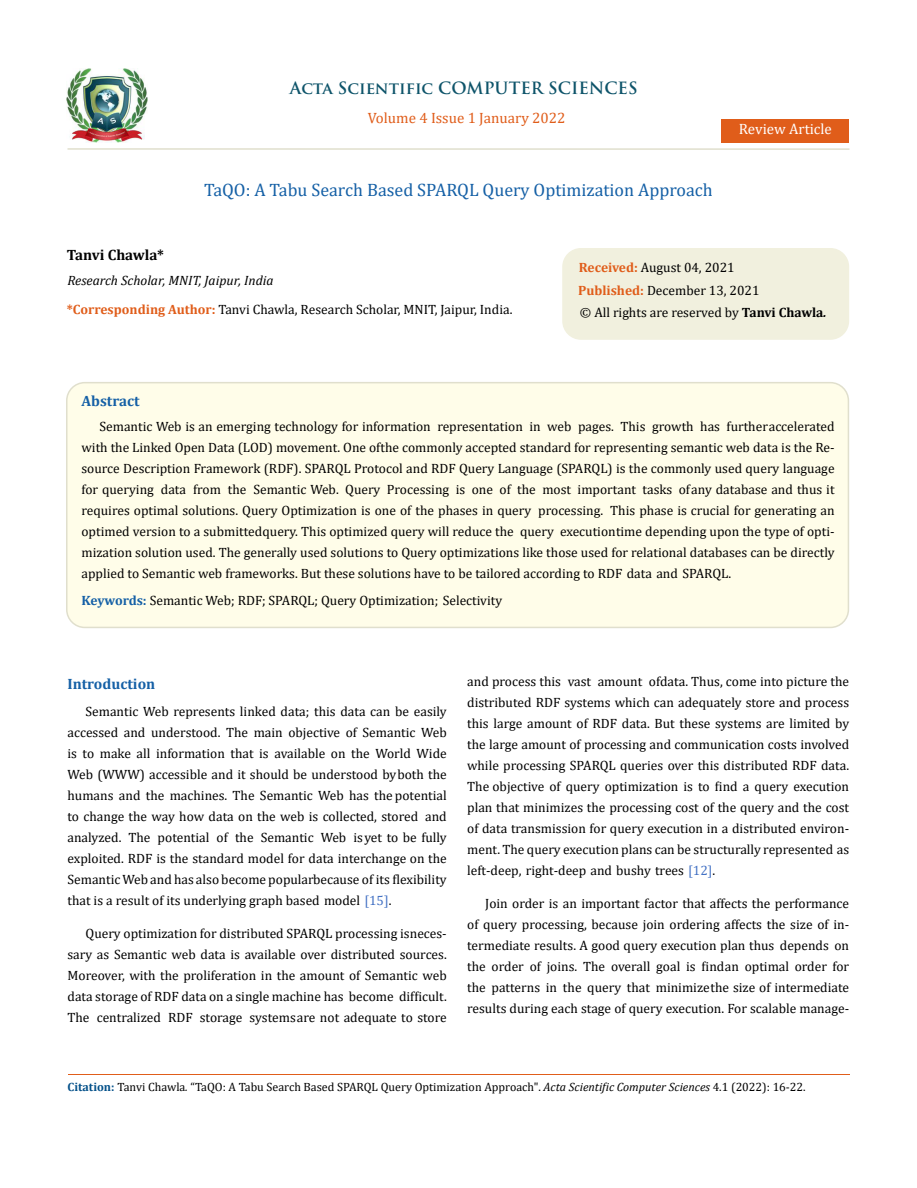
<style>
.page{position:relative;width:917px;height:1188px;background:#fff}
.page>*{position:absolute;margin:0;border:0;box-sizing:border-box;transform-origin:0 0}
.t1{font:18px "Cambria";color:#1560a6}
.t2{font:700 16.5px "Trajan Pro";color:#0e546a}
.t3{font:15px "Cambria";color:#e05d1a}
.t4{font:700 15px "Cambria";color:#1560a6}
.t5{font:15px "Cambria";color:#fff}
.t6{font:700 15px "Cambria";color:#000}
.t7{font:13.5px/21px "Cambria";color:#000;text-align:justify}
.t8{font:12px "Cambria";color:#000}
.s1{font-style:italic}
.s2{font-weight:700;color:#e05d1a}
.s3{font-weight:700}
.s4{font-weight:700;font-style:italic}
.s5{font-weight:700;color:#1560a6}
.s6{color:#4472c4}
.s7{font-weight:700;color:#035089}
</style>
<div class="page">
<img style="left:67px;top:68px;width:80px;height:74px">
<div style="left:721px;top:119px;width:128px;height:23px;background:#e05d1a"></div>
<div style="left:563px;top:249px;width:285px;height:90px;background:#f1f0de;border-radius:18px"></div>
<div style="left:562px;top:248px;width:287px;height:92px;border:2px solid #f1f0de;border-radius:18px"></div>
<div style="left:67px;top:383px;width:781px;height:244px;background:#fffde9;border-radius:18px"></div>
<div style="left:66px;top:382px;width:783px;height:246px;border:2px solid #e0dfcd;border-radius:18px"></div>
<hr style="left:68px;top:1075px;width:781px;height:1px;background:#e05d1a">
<hr style="left:67px;top:148px;width:782px;height:2px;background:#e0dfcd">
<p class="t2" style="left:290px;top:77px;width:349px">Acta Scientific COMPUTER SCIENCES</p>
<p class="t3" style="left:368px;top:109px;width:199px">Volume 4 Issue 1 January 2022</p>
<h1 class="t1" style="left:204px;top:180px;width:510px">TaQO: A Tabu Search Based SPARQL Query Optimization Approach</h1>
<p class="t5" style="left:739px;top:120px;width:94px">Review Article</p>
<p class="t6" style="left:67px;top:245px;width:99px">Tanvi Chawla*</p>
<p class="t7" style="left:67px;top:266px;width:447px;line-height:29px"><span class="s1">Research Scholar, MNIT, Jaipur, India<br></span><span class="s2">*Corresponding Author:</span> Tanvi Chawla, Research Scholar, MNIT, Jaipur, India.</p>
<p class="t7" style="left:578px;top:256px;width:183px;line-height:23px"><span class="s2">Received:</span> August 04, 2021<br><span class="s2">Published:</span> December 13, 2021</p>
<p class="t7" style="left:580px;top:301px;width:248px">© All rights are reserved by <span class="s3">Tanvi Chawla</span><span class="s4">.</span></p>
<p class="t4" style="left:81px;top:390px;width:60px">Abstract</p>
<p class="t7" style="left:81px;top:416px;width:754px;text-indent:18px">Semantic Web is an emerging technology for information representation in web pages. This growth has further accelerated with the Linked Open Data (LOD) movement. One of the commonly accepted standard for representing semantic web data is the Re&shy;source Description Framework (RDF). SPARQL Protocol and RDF Query Language (SPARQL) is the commonly used query language for querying data from the Semantic Web. Query Processing is one of the most important tasks of any database and thus it requires optimal solutions. Query Optimization is one of the phases in query processing. This phase is crucial for generating an optimed version to a submitted query. This optimized query will reduce the query execution time depending upon the type of opti&shy;mization solution used. The generally used solutions to Query optimizations like those used for relational databases can be directly applied to Semantic web frameworks. But these solutions have to be tailored according to RDF data and SPARQL.</p>
<p class="t7" style="left:81px;top:590px;width:422px"><span class="s5">Keywords:</span> Semantic Web; RDF; SPARQL; Query Optimization; Selectivity</p>
<p class="t4" style="left:67px;top:673px;width:89px">Introduction</p>
<p class="t7" style="left:67px;top:701px;width:381px;text-indent:18px">Semantic Web represents linked data; this data can be easily accessed and understood. The main objective of Semantic Web is to make all information that is available on the World Wide Web (WWW) accessible and it should be understood by both the humans and the machines. The Semantic Web has the potential to change the way how data on the web is collected, stored and analyzed. The potential of the Semantic Web is yet to be fully exploited. RDF is the standard model for data interchange on the Semantic Web and has also become popular because of its flexibility that is a result of its underlying graph based model <span class="s6">[15]</span>.</p>
<p class="t7" style="left:67px;top:923px;width:381px;text-indent:18px">Query optimization for distributed SPARQL processing is neces&shy;sary as Semantic web data is available over distributed sources.<br>Moreover, with the proliferation in the amount of Semantic web data storage of RDF data on a single machine has become difficult.<br>The centralized RDF storage systems are not adequate to store</p>
<p class="t7" style="left:467px;top:670px;width:383px">and process this vast amount of data. Thus, come into picture the distributed RDF systems which can adequately store and process this large amount of RDF data. But these systems are limited by the large amount of processing and communication costs involved while processing SPARQL queries over this distributed RDF data.<br>The objective of query optimization is to find a query execution plan that minimizes the processing cost of the query and the cost of data transmission for query execution in a distributed environ&shy;ment. The query execution plans can be structurally represented as left-deep, right-deep and bushy trees <span class="s6">[12]</span>.</p>
<p class="t7" style="left:467px;top:892px;width:383px;text-indent:18px">Join order is an important factor that affects the performance of query processing, because join ordering affects the size of in&shy;termediate results. A good query execution plan thus depends on the order of joins. The overall goal is find an optimal order for the patterns in the query that minimize the size of intermediate results during each stage of query execution. For scalable manage-</p>
<p class="t8" style="left:68px;top:1080px;width:739px"><span class="s7">Citation:</span> Tanvi Chawla<span class="s1">.</span> “TaQO: A Tabu Search Based SPARQL Query Optimization Approach". <span class="s1">Acta Scientific Computer Sciences</span> 4.1 (2022): 16-22.</p>
</div>
